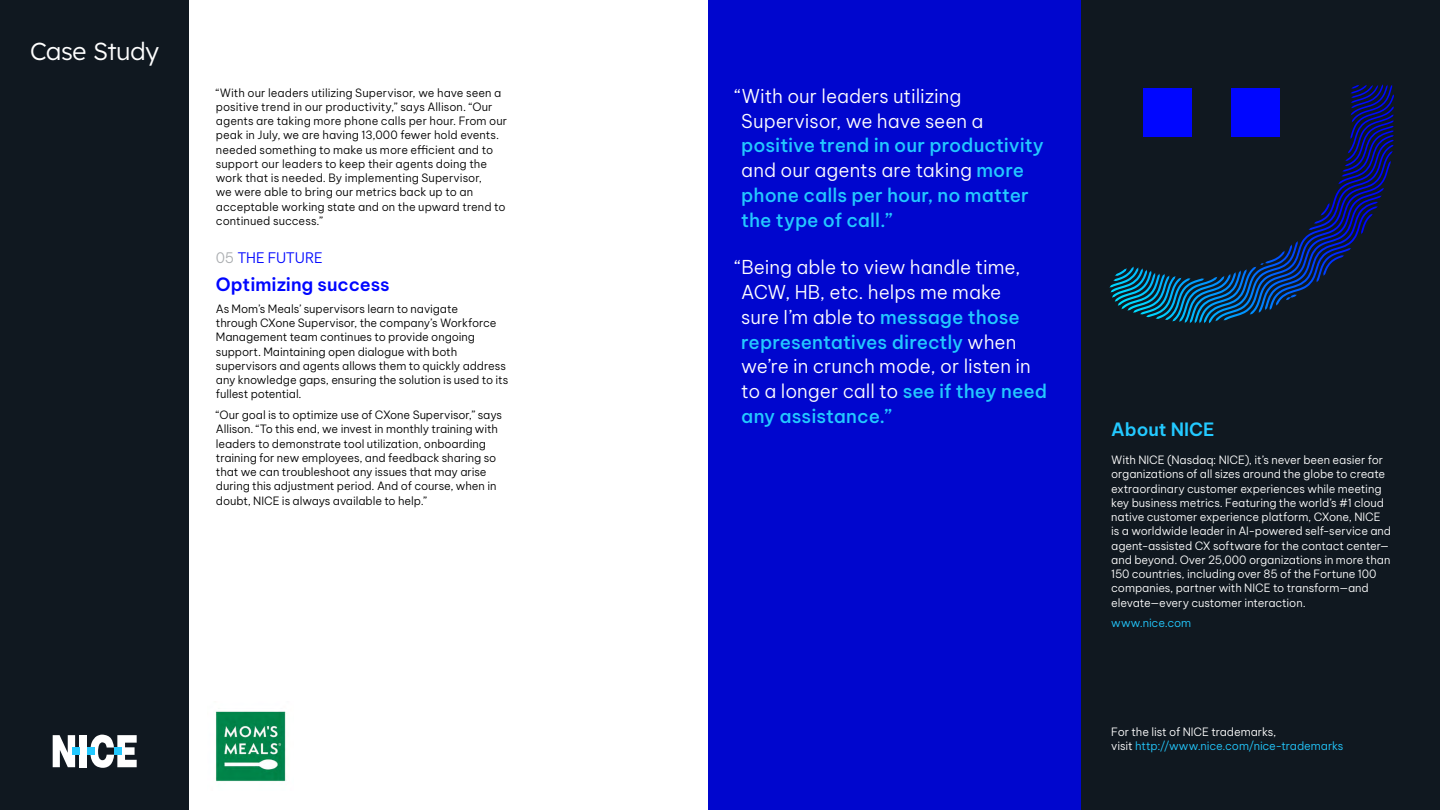
<style>
.page{position:relative;width:1440px;height:810px;background:#fff}
.page>*{position:absolute;margin:0;border:0;box-sizing:border-box;transform-origin:0 0}
.t1{font:300 24.67px "Lexend";letter-spacing:-.015em;color:#fff}
.t2{font:300 18.75px/24.8px "Be Vietnam Pro";color:#fff}
.t3{font:500 18.75px/24.8px "Be Vietnam Pro";color:#23c9ff}
.t4{font:600 18px "Be Vietnam Pro";color:#0006ff}
.t5{font:600 18px "Be Vietnam Pro";color:#23c9ff}
.t6{font:300 14.25px "Be Vietnam Pro";letter-spacing:-.02em;color:#0006ff}
.t7{font:300 11.25px/14.2px "Be Vietnam Pro";letter-spacing:-.005em;color:#000}
.t8{font:300 11.25px/14.2px "Be Vietnam Pro";letter-spacing:-.01em;color:#fff}
.t9{font:300 11.25px/14.2px "Be Vietnam Pro";letter-spacing:-.01em;color:#23c9ff}
.s1{color:#abaeb1}
.s2{font-weight:300;color:#fff}
.s3{font-weight:500;color:#23c9ff}
.s4{color:#fff}
</style>
<div class="page">
<div style="left:0;top:0;width:189px;height:810px;background:#101820"></div>
<div style="left:1081px;top:0;width:359px;height:810px;background:#101820"></div>
<div style="left:708px;top:0;width:373px;height:810px;background:#0006ce"></div>
<svg style="left:90px;top:735px;width:47px;height:33px"></svg>
<div style="left:80px;top:735px;width:7px;height:32px;background:#fff"></div>
<svg style="left:53px;top:735px;width:22px;height:32px"></svg>
<div style="left:114px;top:748px;width:7px;height:7px;background:#23c9ff"></div>
<div style="left:87px;top:748px;width:7px;height:7px;background:#23c9ff"></div>
<div style="left:73px;top:748px;width:7px;height:7px;background:#23c9ff"></div>
<svg style="left:1109px;top:84px;width:285px;height:240px"></svg>
<img style="left:215px;top:711px;width:72px;height:71px">
<h1 class="t1" style="left:30px;top:33px;width:130px">Case Study</h1>
<p class="t7" style="left:216px;top:84px;width:293px">“With our leaders utilizing Supervisor, we have seen a positive trend in our productivity,” says Allison. “Our agents are taking more phone calls per hour. From our peak in July, we are having 13,000 fewer hold events. needed something to make us more efficient and to support our leaders to keep their agents doing the work that is needed. By implementing Supervisor,<br>we were able to bring our metrics back up to an acceptable working state and on the upward trend to continued success.”</p>
<p class="t6" style="left:216px;top:246px;width:108px"><span class="s1">05</span> THE FUTURE</p>
<h3 class="t4" style="left:216px;top:269px;width:175px">Optimizing success</h3>
<p class="t7" style="left:216px;top:301px;width:294px">As Mom’s Meals’ supervisors learn to navigate<br>through CXone Supervisor, the company’s Workforce Management team continues to provide ongoing support. Maintaining open dialogue with both supervisors and agents allows them to quickly address any knowledge gaps, ensuring the solution is used to its fullest potential.</p>
<p class="t7" style="left:216px;top:407px;width:288px">“Our goal is to optimize use of CXone Supervisor,” says Allison. “To this end, we invest in monthly training with leaders to demonstrate tool utilization, onboarding training for new employees, and feedback sharing so that we can troubleshoot any issues that may arise during this adjustment period. And of course, when in doubt, NICE is always available to help.”</p>
<h2 class="t2" style="left:741px;top:82px;width:244px;text-indent:-6px">“With our leaders utilizing<br>Supervisor, we have seen a</h2>
<h2 class="t3" style="left:741px;top:131px;width:304px">positive trend in our productivity <span class="s2">and our agents are taking</span> more phone calls per hour, no matter the type of call.”</h2>
<h2 class="t2" style="left:741px;top:253px;width:307px;text-indent:-6px">“Being able to view handle time,<br>ACW, HB, etc. helps me make<br>sure I’m able to <span class="s3">message those representatives directly</span> when we’re in crunch mode, or listen in to a longer call to <span class="s3">see if they need any assistance.”</span></h2>
<h3 class="t5" style="left:1111px;top:414px;width:105px">About NICE</h3>
<p class="t8" style="left:1111px;top:452px;width:281px">With NICE (Nasdaq: NICE), it’s never been easier for organizations of all sizes around the globe to create extraordinary customer experiences while meeting key business metrics. Featuring the world’s #1 cloud native customer experience platform, CXone, NICE is a worldwide leader in AI-powered self-service and agent-assisted CX software for the contact center— and beyond. Over 25,000 organizations in more than 150 countries, including over 85 of the Fortune 100 companies, partner with NICE to transform—and elevate—every customer interaction.</p>
<p class="t9" style="left:1111px;top:615px;width:81px">www.nice.com</p>
<p class="t9" style="left:1111px;top:724px;width:234px"><span class="s4">For the list of NICE trademarks,<br>visit</span> http://www.nice.com/nice-trademarks</p>
</div>
